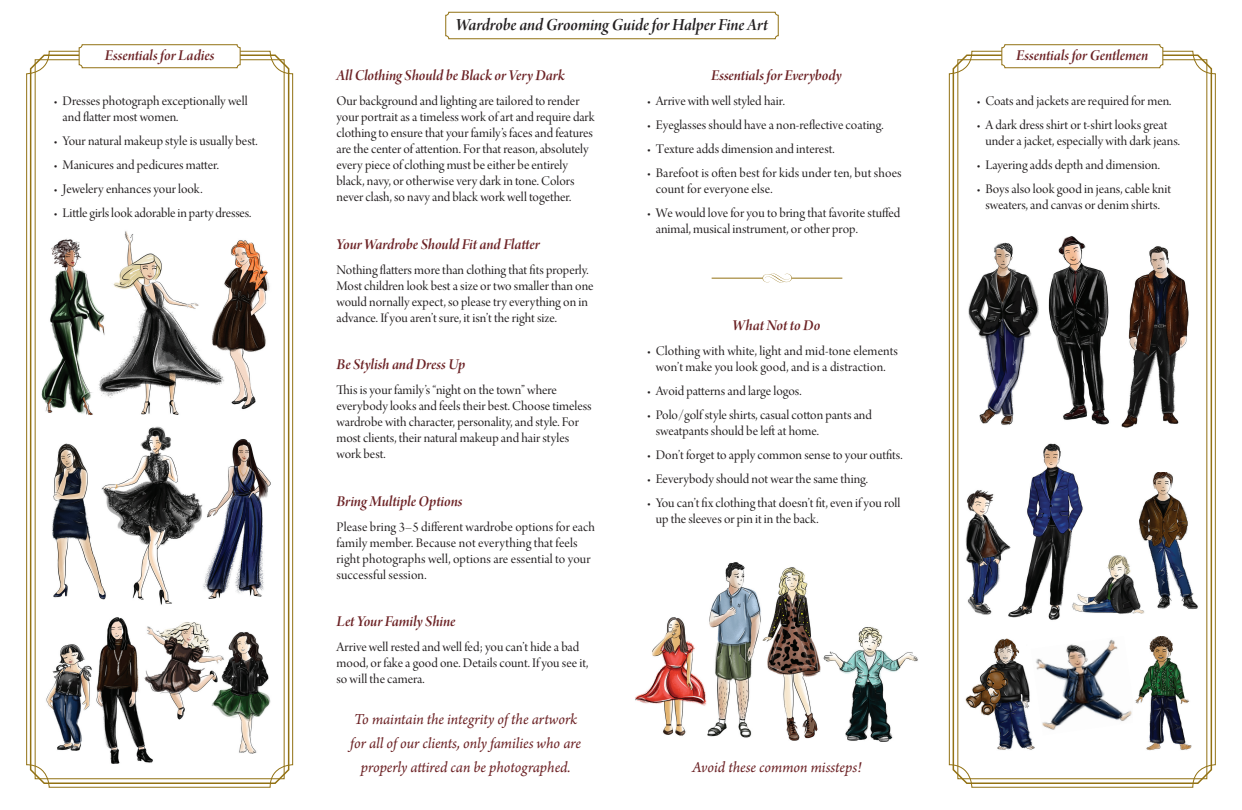
<style>
.page{position:relative;width:1242px;height:810px;background:#fff}
.page>*{position:absolute;margin:0;border:0;box-sizing:border-box;transform-origin:0 0}
.t1{font:18px "Arno Pro Smbd Italic Display";letter-spacing:-.005em;color:#231f20}
.t2{font:16px "Arno Pro Smbd Italic Display";letter-spacing:-.005em;color:#6c2225}
.t3{font:italic 16px/24px "Arno Pro";letter-spacing:-.005em;color:#6c2225;text-align:center}
.t4{font:14px/16px "Arno Pro Display";color:#231f20}
</style>
<div class="page">
<svg style="left:949px;top:51px;width:267px;height:737px"></svg>
<svg style="left:952px;top:53px;width:261px;height:732px"></svg>
<div style="left:1002px;top:45px;width:161px;height:23px;background:#fff;border-radius:3px"></div>
<div style="left:1002px;top:44px;width:161px;height:24px;border:1px solid #927113;border-radius:3px"></div>
<img style="left:707px;top:562px;width:54px;height:176px">
<img style="left:762px;top:567px;width:59px;height:174px">
<img style="left:635px;top:617px;width:72px;height:119px">
<img style="left:823px;top:627px;width:95px;height:115px">
<hr style="left:712px;top:278px;width:51px;height:1px;background:#927113">
<svg style="left:763px;top:273px;width:29px;height:10px"></svg>
<hr style="left:792px;top:278px;width:50px;height:1px;background:#927113">
<svg style="left:26px;top:51px;width:267px;height:737px"></svg>
<svg style="left:29px;top:53px;width:261px;height:732px"></svg>
<div style="left:79px;top:45px;width:161px;height:23px;background:#fff;border-radius:3px"></div>
<div style="left:79px;top:44px;width:161px;height:24px;border:1px solid #927113;border-radius:3px"></div>
<img style="left:97px;top:227px;width:128px;height:188px">
<img style="left:203px;top:232px;width:77px;height:185px">
<div style="left:445px;top:12px;width:334px;height:27px;border:1px solid #927113;border-radius:3px"></div>
<p class="t2" style="left:105px;top:46px;width:111px">Essentials for Ladies</p>
<p class="t4" style="left:63px;top:94px;width:186px;text-indent:-9px">• Dresses photograph exceptionally well and flatter most women.</p>
<p class="t4" style="left:54px;top:134px;width:205px">• Your natural makeup style is usually best.</p>
<p class="t4" style="left:54px;top:158px;width:167px">• Manicures and pedicures matter.</p>
<p class="t4" style="left:54px;top:182px;width:150px">• Jewelery enhances your look.</p>
<p class="t4" style="left:54px;top:206px;width:199px">• Little girls look adorable in party dresses.</p>
<p class="t1" style="left:456px;top:15px;width:314px">Wardrobe and Grooming Guide for Halper Fine Art</p>
<p class="t2" style="left:337px;top:66px;width:230px">All Clothing Should be Black or Very Dark</p>
<p class="t4" style="left:337px;top:94px;width:260px">Our background and lighting are tailored to render your portrait as a timeless work of art and require dark clothing to ensure that your family’s faces and features are the center of attention. For that reason, absolutely every piece of clothing must be either be entirely black, navy, or otherwise very dark in tone. Colors never clash, so navy and black work well together.</p>
<p class="t2" style="left:337px;top:235px;width:205px">Your Wardrobe Should Fit and Flatter</p>
<p class="t4" style="left:337px;top:262px;width:259px">Nothing flatters more than clothing that fits properly.<br>Most children look best a size or two smaller than one would nornally expect, so please try everything on in advance. If you aren’t sure, it isn’t the right size.</p>
<p class="t2" style="left:337px;top:355px;width:130px">Be Stylish and Dress Up</p>
<p class="t4" style="left:337px;top:383px;width:257px">This is your family’s “night on the town” where everybody looks and feels their best. Choose timeless wardrobe with character, personality, and style. For most clients, their natural makeup and hair styles work best.</p>
<p class="t2" style="left:337px;top:492px;width:128px">Bring Multiple Options</p>
<p class="t4" style="left:337px;top:519px;width:260px">Please bring 3–5 different wardrobe options for each family member. Because not everything that feels right photographs well, options are essential to your successful session.</p>
<p class="t2" style="left:337px;top:612px;width:121px">Let Your Family Shine</p>
<p class="t4" style="left:337px;top:640px;width:253px">Arrive well rested and well fed; you can’t hide a bad mood, or fake a good one. Details count. If you see it, so will the camera.</p>
<p class="t3" style="left:350px;top:708px;width:233px">To maintain the integrity of the artwork for all of our clients, only families who are properly attired can be photographed.</p>
<p class="t2" style="left:711px;top:66px;width:132px">Essentials for Everybody</p>
<p class="t4" style="left:647px;top:94px;width:140px">• Arrive with well styled hair.</p>
<p class="t4" style="left:647px;top:118px;width:238px">• Eyeglasses should have a non-reflective coating.</p>
<p class="t4" style="left:647px;top:142px;width:189px">• Texture adds dimension and interest.</p>
<p class="t4" style="left:656px;top:166px;width:247px;text-indent:-9px">• Barefoot is often best for kids under ten, but shoes count for everyone else.</p>
<p class="t4" style="left:656px;top:206px;width:246px;text-indent:-9px">• We would love for you to bring that favorite stuffed animal, musical instrument, or other prop.</p>
<p class="t2" style="left:733px;top:316px;width:89px">What Not to Do</p>
<p class="t4" style="left:647px;top:344px;width:253px;text-align:center">• Clothing with white, light and mid-tone elements won’t make you look good, and is a distraction.</p>
<p class="t4" style="left:647px;top:384px;width:156px">• Avoid patterns and large logos.</p>
<p class="t4" style="left:656px;top:408px;width:218px;text-indent:-9px">• Polo/golf style shirts, casual cotton pants and sweatpants should be left at home.</p>
<p class="t4" style="left:647px;top:448px;width:257px">• Don’t forget to apply common sense to your outfits.</p>
<p class="t4" style="left:647px;top:472px;width:223px">• Eeverybody should not wear the same thing.</p>
<p class="t4" style="left:656px;top:496px;width:246px;text-indent:-9px">• You can’t fix clothing that doesn’t fit, even if you roll up the sleeves or pin it in the back.</p>
<p class="t3" style="left:692px;top:756px;width:171px">Avoid these common missteps!</p>
<p class="t2" style="left:1016px;top:46px;width:134px">Essentials for Gentlemen</p>
<p class="t4" style="left:976px;top:94px;width:197px">• Coats and jackets are required for men.</p>
<p class="t4" style="left:985px;top:118px;width:196px;text-indent:-9px">• A dark dress shirt or t-shirt looks great under a jacket, especially with dark jeans.</p>
<p class="t4" style="left:976px;top:158px;width:185px">• Layering adds depth and dimension.</p>
<p class="t4" style="left:976px;top:182px;width:196px;text-align:center">• Boys also look good in jeans, cable knit sweaters, and canvas or denim shirts.</p>
</div>
